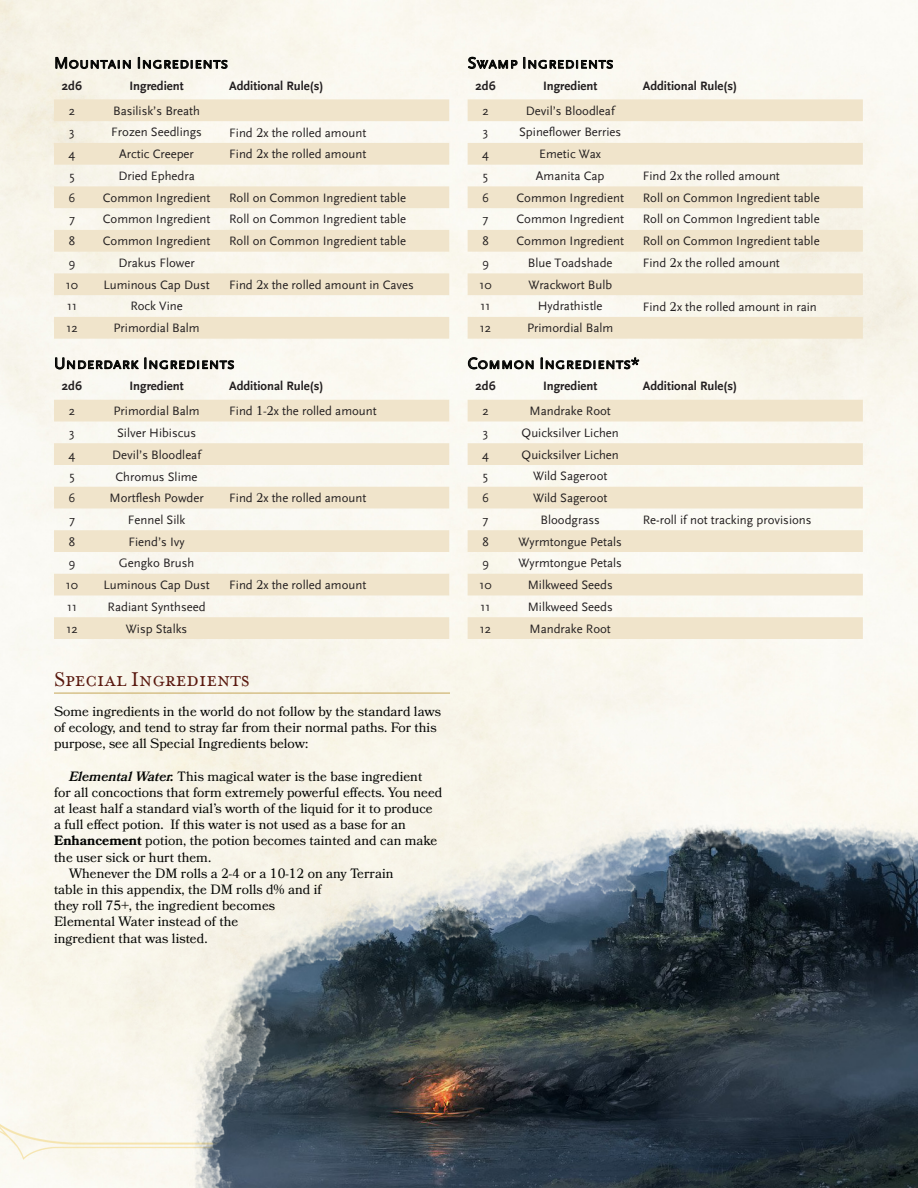
<style>
.page{position:relative;width:918px;height:1188px;background:#faf7ee}
.page>*{position:absolute;margin:0;border:0;box-sizing:border-box;transform-origin:0 0}
.t1{font:22.5px "Mrs Eaves Small Caps";color:#58170d}
.t2{font:16.5px "Scala Sans Caps";color:#040503}
.t3{font:13.5px/16.2px "Bookmania";color:#040503}
.t4{font:12.75px "Scala Sans";color:#231f20}
.t5{font:700 12.75px "Scala Sans Web W03";color:#231f20}
.s1{font-family:"Bookmania"}
.s2{font-weight:600;font-style:italic}
.s3{font-weight:700}
</style>
<div class="page">
<svg style="left:55px;top:57px;width:76px;height:12px"></svg>
<svg style="left:138px;top:57px;width:90px;height:12px"></svg>
<svg style="left:54px;top:99px;width:395px;height:240px;fill:#f0e4cb"></svg>
<svg style="left:55px;top:357px;width:84px;height:12px"></svg>
<svg style="left:145px;top:358px;width:89px;height:11px"></svg>
<svg style="left:54px;top:400px;width:395px;height:239px;fill:#f0e4cb"></svg>
<svg style="left:468px;top:57px;width:145px;height:12px"></svg>
<svg style="left:468px;top:99px;width:395px;height:240px;fill:#f0e4cb"></svg>
<svg style="left:468px;top:357px;width:66px;height:12px"></svg>
<svg style="left:541px;top:357px;width:98px;height:12px"></svg>
<svg style="left:468px;top:400px;width:395px;height:239px;fill:#f0e4cb"></svg>
<img style="left:185px;top:819px;width:733px;height:369px">
<hr style="left:54px;top:693px;width:396px;height:1px;background:#cbaf68">
<p class="t2" style="left:54px;top:54px;width:176px">Mountain Ingredients</p>
<p class="t5" style="left:62px;top:79px;width:22px">2d6</p>
<p class="t5" style="left:129px;top:79px;width:56px">Ingredient</p>
<p class="t5" style="left:229px;top:79px;width:96px">Additional Rule(s)</p>
<p class="t4" style="left:69px;top:104px;width:8px">2</p>
<p class="t4" style="left:113px;top:104px;width:88px">Basilisk’s Breath</p>
<p class="t4" style="left:69px;top:125px;width:7px">3</p>
<p class="t4" style="left:111px;top:125px;width:92px">Frozen Seedlings</p>
<p class="t4" style="left:229px;top:126px;width:139px">Find <span class="s1">2</span>x the rolled amount</p>
<p class="t4" style="left:69px;top:147px;width:8px">4</p>
<p class="t4" style="left:119px;top:147px;width:76px">Arctic Creeper</p>
<p class="t4" style="left:229px;top:147px;width:139px">Find <span class="s1">2</span>x the rolled amount</p>
<p class="t4" style="left:69px;top:169px;width:7px">5</p>
<p class="t4" style="left:118px;top:169px;width:78px">Dried Ephedra</p>
<p class="t4" style="left:69px;top:191px;width:8px">6</p>
<p class="t4" style="left:103px;top:191px;width:109px">Common Ingredient</p>
<p class="t4" style="left:229px;top:191px;width:178px">Roll on Common Ingredient table</p>
<p class="t4" style="left:69px;top:212px;width:7px">7</p>
<p class="t4" style="left:103px;top:212px;width:109px">Common Ingredient</p>
<p class="t4" style="left:229px;top:212px;width:178px">Roll on Common Ingredient table</p>
<p class="t4" style="left:69px;top:234px;width:8px">8</p>
<p class="t4" style="left:103px;top:234px;width:109px">Common Ingredient</p>
<p class="t4" style="left:229px;top:234px;width:178px">Roll on Common Ingredient table</p>
<p class="t4" style="left:69px;top:256px;width:8px">9</p>
<p class="t4" style="left:118px;top:256px;width:78px">Drakus Flower</p>
<p class="t4" style="left:66px;top:278px;width:14px">10</p>
<p class="t4" style="left:104px;top:278px;width:108px">Luminous Cap Dust</p>
<p class="t4" style="left:229px;top:278px;width:186px">Find <span class="s1">2</span>x the rolled amount in Caves</p>
<p class="t4" style="left:67px;top:299px;width:11px">11</p>
<p class="t4" style="left:130px;top:299px;width:54px">Rock Vine</p>
<p class="t4" style="left:66px;top:321px;width:13px">12</p>
<p class="t4" style="left:113px;top:321px;width:88px">Primordial Balm</p>
<p class="t2" style="left:54px;top:354px;width:182px">Underdark Ingredients</p>
<p class="t5" style="left:62px;top:379px;width:22px">2d6</p>
<p class="t5" style="left:129px;top:379px;width:56px">Ingredient</p>
<p class="t5" style="left:229px;top:379px;width:96px">Additional Rule(s)</p>
<p class="t4" style="left:69px;top:404px;width:8px">2</p>
<p class="t4" style="left:113px;top:404px;width:88px">Primordial Balm</p>
<p class="t4" style="left:229px;top:404px;width:149px">Find <span class="s1">1-2</span>x the rolled amount</p>
<p class="t4" style="left:69px;top:426px;width:7px">3</p>
<p class="t4" style="left:117px;top:426px;width:80px">Silver Hibiscus</p>
<p class="t4" style="left:69px;top:447px;width:8px">4</p>
<p class="t4" style="left:112px;top:447px;width:90px">Devil’s Bloodleaf</p>
<p class="t4" style="left:69px;top:469px;width:7px">5</p>
<p class="t4" style="left:116px;top:469px;width:84px">Chromus Slime</p>
<p class="t4" style="left:69px;top:491px;width:8px">6</p>
<p class="t4" style="left:110px;top:491px;width:96px">Mortflesh Powder</p>
<p class="t4" style="left:229px;top:491px;width:139px">Find <span class="s1">2</span>x the rolled amount</p>
<p class="t4" style="left:69px;top:513px;width:7px">7</p>
<p class="t4" style="left:128px;top:513px;width:59px">Fennel Silk</p>
<p class="t4" style="left:69px;top:534px;width:8px">8</p>
<p class="t4" style="left:128px;top:534px;width:58px">Fiend’s Ivy</p>
<p class="t4" style="left:69px;top:556px;width:8px">9</p>
<p class="t4" style="left:119px;top:556px;width:77px">Gengko Brush</p>
<p class="t4" style="left:66px;top:578px;width:14px">10</p>
<p class="t4" style="left:104px;top:578px;width:108px">Luminous Cap Dust</p>
<p class="t4" style="left:229px;top:578px;width:139px">Find <span class="s1">2</span>x the rolled amount</p>
<p class="t4" style="left:67px;top:600px;width:11px">11</p>
<p class="t4" style="left:108px;top:600px;width:99px">Radiant Synthseed</p>
<p class="t4" style="left:66px;top:621px;width:13px">12</p>
<p class="t4" style="left:126px;top:621px;width:63px">Wisp Stalks</p>
<p class="t1" style="left:54px;top:668px;width:197px">Special Ingredients</p>
<p class="t3" style="left:54px;top:703px;width:388px">Some ingredients in the world do not follow by the standard laws of ecology, and tend to stray far from their normal paths. For this purpose, see all Special Ingredients below:</p>
<p class="t3" style="left:54px;top:768px;width:390px;text-indent:15px"><span class="s2">Elemental Water.</span> This magical water is the base ingredient for all concoctions that form extremely powerful effects. You need at least half a standard vial’s worth of the liquid for it to produce a full effect potion. If this water is not used as a base for an <span class="s3">Enhancement</span> potion, the potion becomes tainted and can make the user sick or hurt them.</p>
<p class="t3" style="left:54px;top:865px;width:341px;text-indent:15px">Whenever the DM rolls a 2-4 or a 10-12 on any Terrain table in this appendix, the DM rolls d% and if<br>they roll 75+, the ingredient becomes<br>Elemental Water instead of the<br>ingredient that was listed.</p>
<p class="t2" style="left:468px;top:54px;width:147px">Swamp Ingredients</p>
<p class="t5" style="left:476px;top:79px;width:22px">2d6</p>
<p class="t5" style="left:543px;top:79px;width:56px">Ingredient</p>
<p class="t5" style="left:643px;top:79px;width:96px">Additional Rule(s)</p>
<p class="t4" style="left:482px;top:104px;width:8px">2</p>
<p class="t4" style="left:526px;top:104px;width:90px">Devil’s Bloodleaf</p>
<p class="t4" style="left:483px;top:125px;width:7px">3</p>
<p class="t4" style="left:519px;top:125px;width:104px">Spineflower Berries</p>
<p class="t4" style="left:482px;top:147px;width:8px">4</p>
<p class="t4" style="left:539px;top:147px;width:63px">Emetic Wax</p>
<p class="t4" style="left:483px;top:169px;width:7px">5</p>
<p class="t4" style="left:536px;top:169px;width:70px">Amanita Cap</p>
<p class="t4" style="left:643px;top:169px;width:139px">Find <span class="s1">2</span>x the rolled amount</p>
<p class="t4" style="left:482px;top:191px;width:8px">6</p>
<p class="t4" style="left:517px;top:191px;width:109px">Common Ingredient</p>
<p class="t4" style="left:643px;top:191px;width:178px">Roll on Common Ingredient table</p>
<p class="t4" style="left:483px;top:212px;width:7px">7</p>
<p class="t4" style="left:517px;top:212px;width:109px">Common Ingredient</p>
<p class="t4" style="left:643px;top:212px;width:178px">Roll on Common Ingredient table</p>
<p class="t4" style="left:482px;top:234px;width:8px">8</p>
<p class="t4" style="left:517px;top:234px;width:109px">Common Ingredient</p>
<p class="t4" style="left:643px;top:234px;width:178px">Roll on Common Ingredient table</p>
<p class="t4" style="left:482px;top:256px;width:8px">9</p>
<p class="t4" style="left:528px;top:256px;width:86px">Blue Toadshade</p>
<p class="t4" style="left:643px;top:256px;width:139px">Find <span class="s1">2</span>x the rolled amount</p>
<p class="t4" style="left:480px;top:278px;width:14px">10</p>
<p class="t4" style="left:528px;top:278px;width:85px">Wrackwort Bulb</p>
<p class="t4" style="left:481px;top:299px;width:11px">11</p>
<p class="t4" style="left:538px;top:299px;width:66px">Hydrathistle</p>
<p class="t4" style="left:643px;top:300px;width:176px">Find <span class="s1">2</span>x the rolled amount in rain</p>
<p class="t4" style="left:480px;top:321px;width:13px">12</p>
<p class="t4" style="left:527px;top:321px;width:88px">Primordial Balm</p>
<p class="t2" style="left:468px;top:354px;width:173px">Common Ingredients*</p>
<p class="t5" style="left:476px;top:379px;width:22px">2d6</p>
<p class="t5" style="left:543px;top:379px;width:56px">Ingredient</p>
<p class="t5" style="left:643px;top:379px;width:96px">Additional Rule(s)</p>
<p class="t4" style="left:482px;top:404px;width:8px">2</p>
<p class="t4" style="left:530px;top:404px;width:83px">Mandrake Root</p>
<p class="t4" style="left:483px;top:426px;width:7px">3</p>
<p class="t4" style="left:522px;top:426px;width:99px">Quicksilver Lichen</p>
<p class="t4" style="left:482px;top:447px;width:8px">4</p>
<p class="t4" style="left:522px;top:447px;width:99px">Quicksilver Lichen</p>
<p class="t4" style="left:483px;top:469px;width:7px">5</p>
<p class="t4" style="left:533px;top:469px;width:76px">Wild Sageroot</p>
<p class="t4" style="left:482px;top:491px;width:8px">6</p>
<p class="t4" style="left:533px;top:491px;width:76px">Wild Sageroot</p>
<p class="t4" style="left:483px;top:513px;width:7px">7</p>
<p class="t4" style="left:541px;top:513px;width:61px">Bloodgrass</p>
<p class="t4" style="left:643px;top:513px;width:170px">Re-roll if not tracking provisions</p>
<p class="t4" style="left:482px;top:534px;width:8px">8</p>
<p class="t4" style="left:519px;top:534px;width:105px">Wyrmtongue Petals</p>
<p class="t4" style="left:482px;top:556px;width:8px">9</p>
<p class="t4" style="left:519px;top:556px;width:105px">Wyrmtongue Petals</p>
<p class="t4" style="left:480px;top:578px;width:14px">10</p>
<p class="t4" style="left:528px;top:578px;width:87px">Milkweed Seeds</p>
<p class="t4" style="left:481px;top:600px;width:11px">11</p>
<p class="t4" style="left:528px;top:600px;width:87px">Milkweed Seeds</p>
<p class="t4" style="left:480px;top:621px;width:13px">12</p>
<p class="t4" style="left:530px;top:621px;width:83px">Mandrake Root</p>
</div>
